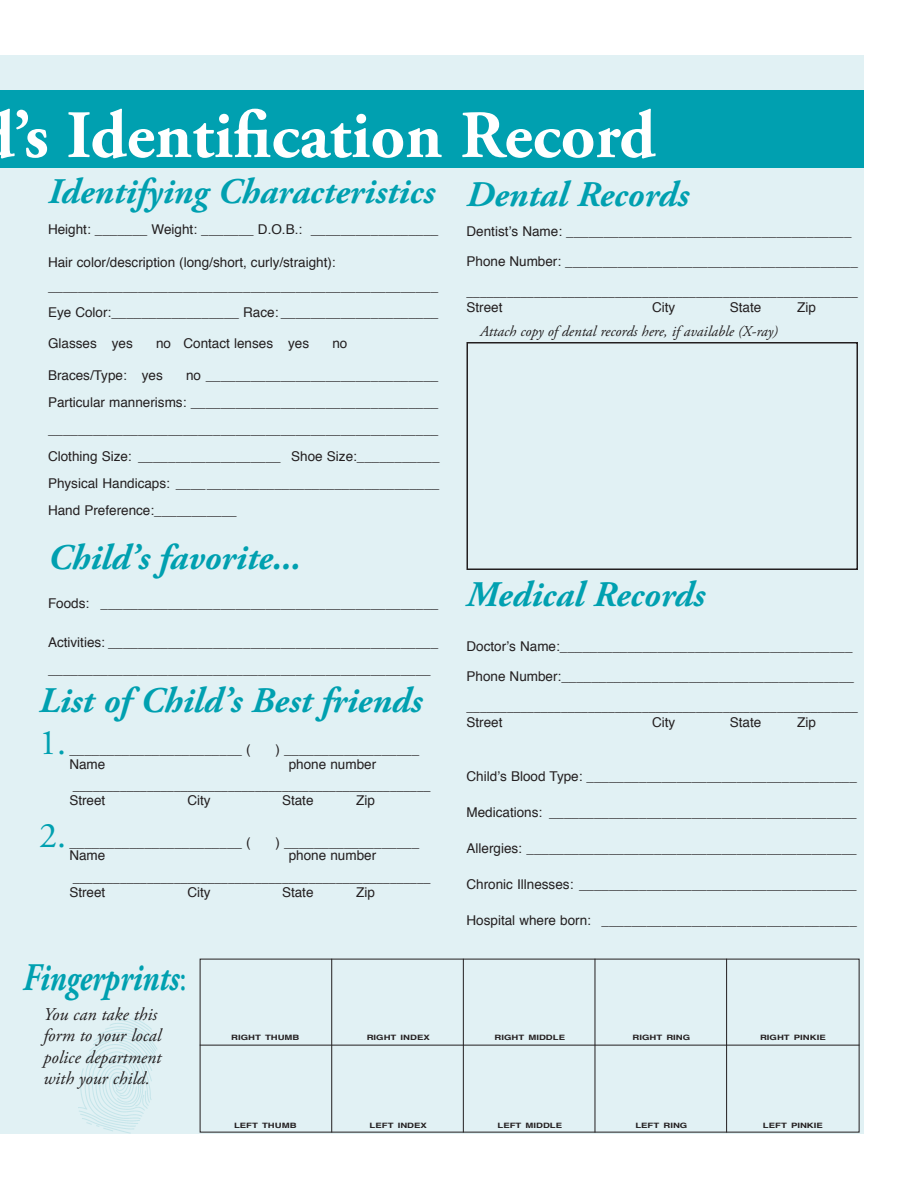
<style>
.page{position:relative;width:918px;height:1188px;background:#fff}
.page>*{position:absolute;margin:0;border:0;box-sizing:border-box;transform-origin:0 0}
.t1{font:700 67.5px "Adobe Garamond Pro";color:#fff}
.t2{font:italic 700 39px "Adobe Garamond Pro";color:#00a0b0;scale:.8 1}
.t3{font:italic 700 36px "Adobe Garamond Pro";color:#00a0b0}
.t4{font:36px "Adobe Garamond Pro";color:#00a0b0}
.t5{font:italic 18px/21.6px "Adobe Garamond Pro";color:#231f20}
.t6{font:italic 15px "Adobe Garamond Pro";color:#231f20}
.t7{font:13.5px/27px "Helvetica";color:#231f20}
.t8{font:13.5px "Adobe Garamond Pro";color:#231f20}
.t9{font:700 7.35px "Helvetica";color:#231f20;scale:1.3 1}
.s1{font-weight:400;font-style:normal}
</style>
<div class="page">
<div style="left:0;top:55px;width:863px;height:1078px;background:#e1f1f4"></div>
<img style="left:78px;top:1018px;width:79px;height:115px">
<div style="left:0;top:90px;width:864px;height:78px;background:#00a0b0"></div>
<div style="left:466px;top:342px;width:392px;height:228px;border:2px solid #231f20"></div>
<hr style="left:331px;top:959px;width:1px;height:173px;background:#231f20">
<hr style="left:463px;top:959px;width:1px;height:173px;background:#231f20">
<hr style="left:595px;top:959px;width:1px;height:173px;background:#231f20">
<hr style="left:726px;top:959px;width:1px;height:173px;background:#231f20">
<hr style="left:200px;top:1045px;width:660px;height:1px;background:#231f20">
<h1 class="t1" style="left:14px;top:96px;width:643px">’s Identification Record</h1>
<h3 class="t3" style="left:48px;top:171px;width:388px">Identifying Characteristics</h3>
<p class="t7" style="left:48px;top:216px;width:392px">Height: _______ Weight: _______ D.O.B.: _________________</p>
<p class="t7" style="left:48px;top:251px;width:392px;line-height:24px">Hair color/description (long/short, curly/straight): ____________________________________________________</p>
<p class="t7" style="left:48px;top:299px;width:392px">Eye Color:_________________ Race: _____________________</p>
<p class="t7" style="left:48px;top:330px;width:86px">Glasses yes</p>
<p class="t7" style="left:156px;top:330px;width:155px">no Contact lenses yes</p>
<p class="t7" style="left:332px;top:330px;width:17px">no</p>
<p class="t7" style="left:48px;top:362px;width:116px">Braces/Type: yes</p>
<p class="t7" style="left:48px;top:362px;width:393px;text-align:justify;text-indent:138px">no _______________________________ Particular mannerisms: _________________________________ ____________________________________________________ Clothing Size: ___________________ Shoe Size:___________ Physical Handicaps: ___________________________________ Hand Preference:___________</p>
<h3 class="t3" style="left:48px;top:537px;width:254px">Child’s favorite...</h3>
<p class="t7" style="left:48px;top:590px;width:392px">Foods: _____________________________________________</p>
<p class="t7" style="left:48px;top:629px;width:392px">Activities: ____________________________________________ ___________________________________________________</p>
<h3 class="t3" style="left:39px;top:680px;width:385px">List of Child’s Best friends</h3>
<h3 class="t4" style="left:39px;top:721px;width:28px">1.</h3>
<p class="t7" style="left:69px;top:737px;width:183px">_______________________ (</p>
<p class="t7" style="left:275px;top:737px;width:145px">) __________________</p>
<p class="t7" style="left:69px;top:751px;width:38px">Name</p>
<p class="t7" style="left:289px;top:751px;width:89px">phone number</p>
<p class="t8" style="left:73px;top:778px;width:359px">_____________________________________________________</p>
<p class="t7" style="left:69px;top:787px;width:38px">Street</p>
<p class="t7" style="left:188px;top:787px;width:25px">City</p>
<p class="t7" style="left:282px;top:787px;width:33px">State</p>
<p class="t7" style="left:356px;top:787px;width:20px">Zip</p>
<h3 class="t4" style="left:39px;top:814px;width:28px">2.</h3>
<p class="t7" style="left:69px;top:829px;width:183px">_______________________ (</p>
<p class="t7" style="left:275px;top:829px;width:145px">) __________________</p>
<p class="t7" style="left:69px;top:842px;width:38px">Name</p>
<p class="t7" style="left:289px;top:842px;width:89px">phone number</p>
<p class="t8" style="left:73px;top:869px;width:359px">_____________________________________________________</p>
<p class="t7" style="left:69px;top:879px;width:38px">Street</p>
<p class="t7" style="left:188px;top:879px;width:25px">City</p>
<p class="t7" style="left:282px;top:879px;width:33px">State</p>
<p class="t7" style="left:356px;top:879px;width:20px">Zip</p>
<h2 class="t2" style="left:23px;top:955px;width:207px">Fingerprints<span class="s1">:</span></h2>
<h3 class="t5" style="left:44px;top:1004px;width:119px">You can take this form to your local police department with your child.</h3>
<p class="t9" style="left:231px;top:1031px;width:54px">RIGHT THUMB</p>
<p class="t9" style="left:234px;top:1119px;width:50px">LEFT THUMB</p>
<p class="t9" style="left:367px;top:1031px;width:50px">RIGHT INDEX</p>
<p class="t9" style="left:370px;top:1119px;width:46px">LEFT INDEX</p>
<h3 class="t3" style="left:466px;top:174px;width:224px">Dental Records</h3>
<p class="t7" style="left:466px;top:218px;width:387px">Dentist’s Name: ______________________________________</p>
<p class="t7" style="left:466px;top:248px;width:393px">Phone Number: _______________________________________</p>
<p class="t8" style="left:466px;top:283px;width:393px">__________________________________________________________</p>
<p class="t7" style="left:466px;top:294px;width:38px">Street</p>
<p class="t7" style="left:652px;top:294px;width:25px">City</p>
<p class="t7" style="left:730px;top:294px;width:33px">State</p>
<p class="t7" style="left:797px;top:294px;width:20px">Zip</p>
<p class="t6" style="left:480px;top:322px;width:299px">Attach copy of dental records here, if available (X-ray)</p>
<h3 class="t3" style="left:466px;top:574px;width:240px">Medical Records</h3>
<p class="t7" style="left:466px;top:633px;width:388px">Doctor’s Name:_______________________________________</p>
<p class="t7" style="left:466px;top:663px;width:389px">Phone Number:_______________________________________</p>
<p class="t8" style="left:466px;top:698px;width:393px">__________________________________________________________</p>
<p class="t7" style="left:466px;top:710px;width:38px">Street</p>
<p class="t7" style="left:652px;top:710px;width:25px">City</p>
<p class="t7" style="left:730px;top:710px;width:33px">State</p>
<p class="t7" style="left:797px;top:710px;width:20px">Zip</p>
<p class="t7" style="left:466px;top:764px;width:392px">Child’s Blood Type: ____________________________________</p>
<p class="t7" style="left:466px;top:800px;width:392px">Medications: _________________________________________</p>
<p class="t7" style="left:466px;top:836px;width:392px">Allergies: ____________________________________________</p>
<p class="t7" style="left:466px;top:872px;width:392px">Chronic Illnesses: _____________________________________</p>
<p class="t7" style="left:466px;top:908px;width:392px">Hospital where born: __________________________________</p>
<p class="t9" style="left:495px;top:1031px;width:56px">RIGHT MIDDLE</p>
<p class="t9" style="left:497px;top:1119px;width:51px">LEFT MIDDLE</p>
<p class="t9" style="left:632px;top:1031px;width:46px">RIGHT RING</p>
<p class="t9" style="left:635px;top:1119px;width:41px">LEFT RING</p>
<p class="t9" style="left:760px;top:1031px;width:52px">RIGHT PINKIE</p>
<p class="t9" style="left:763px;top:1119px;width:48px">LEFT PINKIE</p>
</div>
